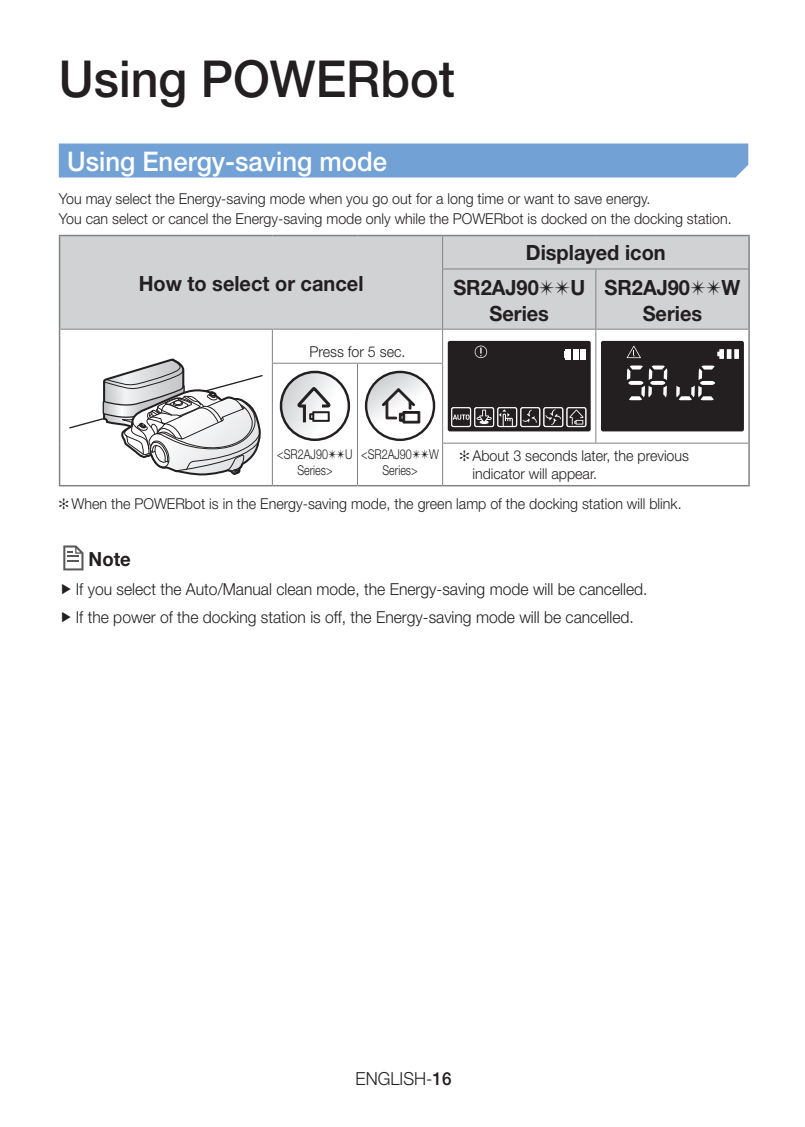
<style>
.page{position:relative;width:805px;height:1127px;background:#fff}
.page>*{position:absolute;margin:0;border:0;box-sizing:border-box;transform-origin:0 0}
.Level1-Heading{font:500 51px "Helvetica Neue";color:#231f20;scale:.95 1}
.t1{font:500 27px "Helvetica Neue";color:#fff;scale:.95 1}
.Table-Heading{font:700 21px/25.2px "Helvetica Neue";color:#231f20;text-align:center;scale:.95 1}
.PL-Subcapy{font:700 19.5px "Helvetica Neue";color:#231f20;scale:.95 1}
.t2{font:300 18px "Helvetica Neue";color:#231f20;scale:.95 1}
.t3{font:300 16.5px "Helvetica Neue";color:#231f20;scale:.95 1}
.Level1-Body{font:300 15px/18px "Helvetica Neue";color:#231f20;scale:.95 1}
.Table-Item{font:300 15px "Helvetica Neue";color:#231f20;scale:.95 1}
.Figure-Body_Center{font:300 13.5px/16.2px "Helvetica Neue";color:#231f20;text-align:center;scale:.8 1}
.s1{font-weight:500}
</style>
<div class="page">
<div style="left:59px;top:143px;width:689px;height:34px;background:#71a1d5"></div>
<div style="left:60px;top:236px;width:688px;height:93px;background:#d1d2d4"></div>
<svg style="left:60px;top:330px;width:688px;height:155px"></svg>
<hr style="left:442px;top:236px;width:1px;height:33px;background:#808285">
<hr style="left:442px;top:269px;width:153px;height:1px;background:#808285">
<hr style="left:442px;top:269px;width:1px;height:60px;background:#808285">
<hr style="left:595px;top:269px;width:153px;height:1px;background:#808285">
<hr style="left:595px;top:269px;width:1px;height:60px;background:#808285">
<hr style="left:60px;top:329px;width:212px;height:1px;background:#808285">
<hr style="left:272px;top:329px;width:85px;height:1px;background:#808285">
<hr style="left:272px;top:330px;width:1px;height:33px;background:#808285">
<hr style="left:357px;top:329px;width:85px;height:1px;background:#808285">
<hr style="left:442px;top:329px;width:153px;height:1px;background:#808285">
<hr style="left:442px;top:330px;width:1px;height:33px;background:#808285">
<hr style="left:595px;top:329px;width:153px;height:1px;background:#808285">
<hr style="left:595px;top:330px;width:1px;height:33px;background:#808285">
<hr style="left:595px;top:363px;width:1px;height:80px;background:#808285">
<hr style="left:272px;top:363px;width:85px;height:1px;background:#808285">
<hr style="left:272px;top:364px;width:1px;height:79px;background:#808285">
<hr style="left:357px;top:363px;width:86px;height:1px;background:#808285">
<hr style="left:357px;top:364px;width:1px;height:79px;background:#808285">
<hr style="left:442px;top:364px;width:1px;height:79px;background:#808285">
<hr style="left:272px;top:443px;width:1px;height:42px;background:#808285">
<hr style="left:357px;top:443px;width:1px;height:42px;background:#808285">
<hr style="left:442px;top:443px;width:153px;height:1px;background:#808285">
<hr style="left:442px;top:443px;width:1px;height:42px;background:#808285">
<hr style="left:595px;top:443px;width:153px;height:1px;background:#808285">
<hr style="left:59px;top:235px;width:213px;height:1px;background:#808285">
<hr style="left:59px;top:236px;width:1px;height:33px;background:#808285">
<hr style="left:272px;top:235px;width:85px;height:1px;background:#808285">
<hr style="left:357px;top:235px;width:85px;height:1px;background:#808285">
<hr style="left:59px;top:269px;width:1px;height:60px;background:#808285">
<hr style="left:442px;top:235px;width:153px;height:1px;background:#808285">
<hr style="left:595px;top:235px;width:154px;height:1px;background:#808285">
<hr style="left:748px;top:236px;width:1px;height:33px;background:#808285">
<hr style="left:748px;top:269px;width:1px;height:60px;background:#808285">
<hr style="left:59px;top:329px;width:1px;height:34px;background:#808285">
<hr style="left:59px;top:363px;width:1px;height:80px;background:#808285">
<hr style="left:59px;top:443px;width:1px;height:42px;background:#808285">
<hr style="left:59px;top:485px;width:213px;height:1px;background:#808285">
<hr style="left:748px;top:329px;width:1px;height:34px;background:#808285">
<hr style="left:748px;top:363px;width:1px;height:80px;background:#808285">
<hr style="left:748px;top:443px;width:1px;height:42px;background:#808285">
<hr style="left:272px;top:485px;width:85px;height:1px;background:#808285">
<hr style="left:357px;top:485px;width:85px;height:1px;background:#808285">
<hr style="left:442px;top:485px;width:153px;height:1px;background:#808285">
<hr style="left:595px;top:485px;width:154px;height:1px;background:#808285">
<svg style="left:68px;top:336px;width:195px;height:142px"></svg>
<div style="left:447px;top:341px;width:143px;height:90px;background:#231f20;border-radius:2px"></div>
<svg style="left:474px;top:346px;width:13px;height:12px"></svg>
<div style="left:565px;top:349px;width:6px;height:10px;background:#fff"></div>
<div style="left:573px;top:349px;width:5px;height:10px;background:#fff"></div>
<div style="left:580px;top:349px;width:5px;height:10px;background:#fff"></div>
<svg style="left:451px;top:407px;width:135px;height:20px"></svg>
<div style="left:600px;top:341px;width:143px;height:90px;background:#231f20;border-radius:2px"></div>
<svg style="left:717px;top:349px;width:6px;height:10px"></svg>
<div style="left:726px;top:349px;width:5px;height:10px;background:#fff"></div>
<svg style="left:734px;top:349px;width:4px;height:10px"></svg>
<svg style="left:626px;top:365px;width:90px;height:36px"></svg>
<svg style="left:626px;top:346px;width:14px;height:12px"></svg>
<svg style="left:281px;top:372px;width:68px;height:68px"></svg>
<div style="left:279px;top:371px;width:71px;height:70px;border:2px solid #231f20;border-radius:50%"></div>
<svg style="left:298px;top:387px;width:32px;height:35px"></svg>
<svg style="left:366px;top:372px;width:68px;height:68px"></svg>
<div style="left:365px;top:371px;width:70px;height:70px;border:2px solid #231f20;border-radius:50%"></div>
<svg style="left:381px;top:388px;width:39px;height:36px"></svg>
<svg style="left:63px;top:545px;width:20px;height:25px"></svg>
<p class="Level1-Heading" style="left:59px;top:48px;width:418px">Using POWERbot</p>
<p class="t1" style="left:67px;top:145px;width:338px">Using Energy-saving mode</p>
<p class="Level1-Body" style="left:59px;top:189px;width:624px">You may select the Energy-saving mode when you go out for a long time or want to save energy.</p>
<p class="Level1-Body" style="left:59px;top:209px;width:709px">You can select or cancel the Energy-saving mode only while the POWERbot is docked on the docking station.</p>
<p class="Table-Heading" style="left:139px;top:270px;width:238px">How to select or cancel</p>
<p class="Table-Item" style="left:309px;top:342px;width:102px">Press for 5 sec.</p>
<p class="Table-Heading" style="left:525px;top:240px;width:148px">Displayed icon</p>
<p class="Table-Heading" style="left:453px;top:275px;width:140px">SR2AJ90✴✴U<br>Series</p>
<p class="Table-Heading" style="left:604px;top:275px;width:144px">SR2AJ90✴✴W<br>Series</p>
<p class="Figure-Body_Center" style="left:277px;top:446px;width:95px">&lt;SR2AJ90✴✴U<br>Series&gt;</p>
<p class="Figure-Body_Center" style="left:361px;top:446px;width:98px">&lt;SR2AJ90✴✴W<br>Series&gt;</p>
<p class="Level1-Body" style="left:472px;top:447px;width:229px;text-indent:-13px">✻ About 3 seconds later, the previous indicator will appear.</p>
<p class="Level1-Body" style="left:59px;top:494px;width:656px">✻ When the POWERbot is in the Energy-saving mode, the green lamp of the docking station will blink.</p>
<p class="PL-Subcapy" style="left:89px;top:547px;width:46px">Note</p>
<p class="t3" style="left:76px;top:579px;width:603px">If you select the Auto/Manual clean mode, the Energy-saving mode will be cancelled.</p>
<p class="t3" style="left:76px;top:607px;width:588px">If the power of the docking station is off, the Energy-saving mode will be cancelled.</p>
<p class="t2" style="left:355px;top:1067px;width:103px">ENGLISH-<span class="s1">16</span></p>
</div>
